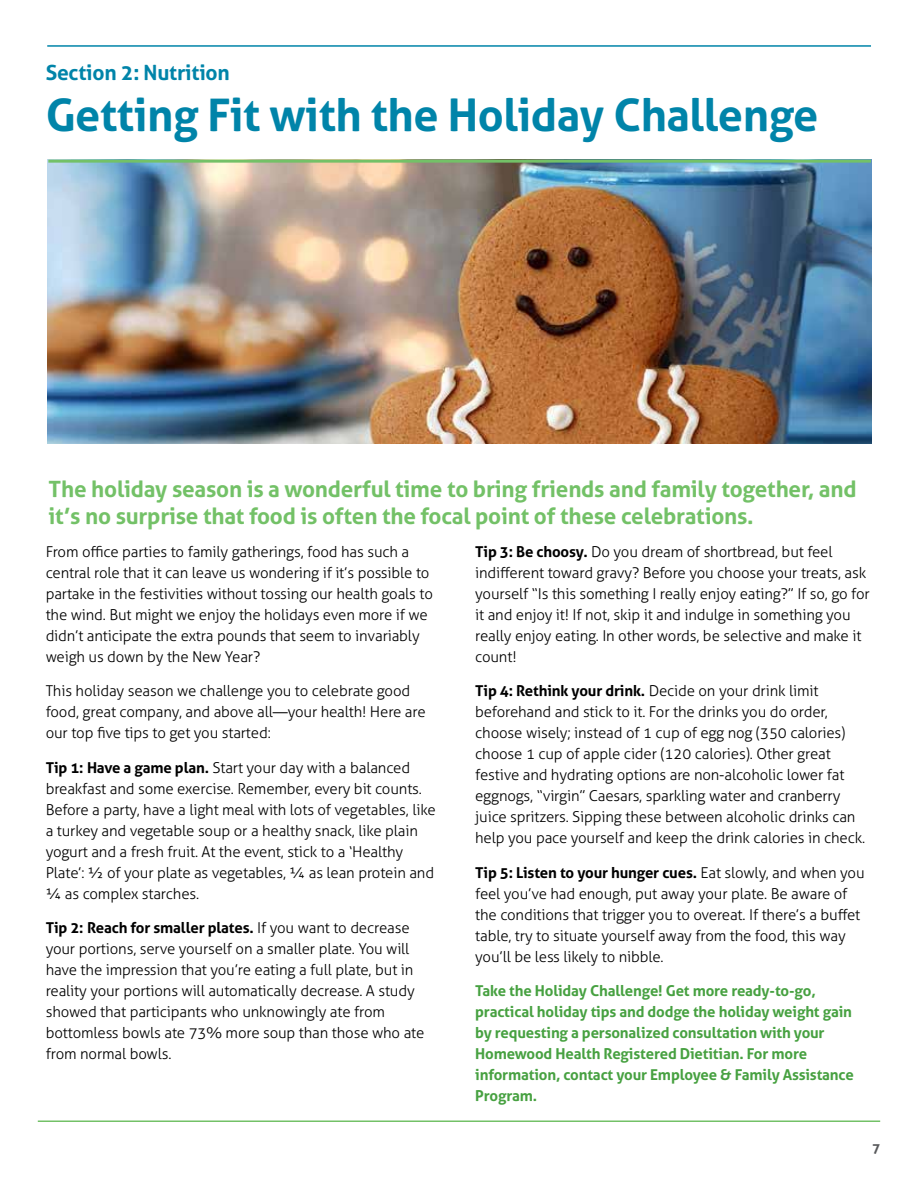
<style>
.page{position:relative;width:918px;height:1188px;background:#fff}
.page>*{position:absolute;margin:0;border:0;box-sizing:border-box;transform-origin:0 0}
.t1{font:700 45px "Aller";letter-spacing:-.01em;color:#0084a9}
.t2{font:700 22.5px/27px "Aller";letter-spacing:-.01em;color:#73c167}
.t3{font:700 21px "Aller";letter-spacing:-.01em;color:#0084a9}
.t4{font:300 15px/21px "Aller";letter-spacing:-.01em;color:#000}
.t5{font:700 15px/21px "Aller";letter-spacing:-.01em;color:#47a141}
.t6{font:700 13.5px "Aller";color:#58595b}
.s1{font-weight:700}
</style>
<div class="page">
<img style="left:47px;top:160px;width:824px;height:284px">
<hr style="left:38px;top:1120px;width:842px;height:2px;background:#73c167">
<hr style="left:48px;top:160px;width:823px;height:3px;background:#73c167">
<hr style="left:47px;top:45px;width:824px;height:2px;background:#0084a9">
<h3 class="t3" style="left:46px;top:59px;width:186px">Section 2: Nutrition</h3>
<h1 class="t1" style="left:46px;top:87px;width:774px">Getting Fit with the Holiday Challenge</h1>
<h2 class="t2" style="left:49px;top:476px;width:810px">The holiday season is a wonderful time to bring friends and family together, and it’s no surprise that food is often the focal point of these celebrations.</h2>
<p class="t4" style="left:46px;top:541px;width:389px">From office parties to family gatherings, food has such a central role that it can leave us wondering if it’s possible to partake in the festivities without tossing our health goals to the wind. But might we enjoy the holidays even more if we didn’t anticipate the extra pounds that seem to invariably weigh us down by the New Year?</p>
<p class="t4" style="left:46px;top:681px;width:381px">This holiday season we challenge you to celebrate good food, great company, and above all—your health! Here are our top five tips to get you started:</p>
<p class="t4" style="left:46px;top:757px;width:392px"><span class="s1">Tip 1: Have a game plan.</span> Start your day with a balanced breakfast and some exercise. Remember, every bit counts.<br>Before a party, have a light meal with lots of vegetables, like a turkey and vegetable soup or a healthy snack, like plain yogurt and a fresh fruit. At the event, stick to a ‘Healthy Plate’: ½ of your plate as vegetables, ¼ as lean protein and ¼ as complex starches.</p>
<p class="t4" style="left:46px;top:918px;width:380px"><span class="s1">Tip 2: Reach for smaller plates.</span> If you want to decrease your portions, serve yourself on a smaller plate. You will have the impression that you’re eating a full plate, but in reality your portions will automatically decrease. A study showed that participants who unknowingly ate from bottomless bowls ate 73% more soup than those who ate from normal bowls.</p>
<p class="t4" style="left:475px;top:541px;width:396px"><span class="s1">Tip 3: Be choosy.</span> Do you dream of shortbread, but feel indifferent toward gravy? Before you choose your treats, ask yourself “Is this something I really enjoy eating?” If so, go for it and enjoy it! If not, skip it and indulge in something you really enjoy eating. In other words, be selective and make it count!</p>
<p class="t4" style="left:475px;top:681px;width:391px"><span class="s1">Tip 4: Rethink your drink.</span> Decide on your drink limit beforehand and stick to it. For the drinks you do order, choose wisely; instead of 1 cup of egg nog (350 calories) choose 1 cup of apple cider (120 calories). Other great festive and hydrating options are non-alcoholic lower fat eggnogs, “virgin” Caesars, sparkling water and cranberry juice spritzers. Sipping these between alcoholic drinks can help you pace yourself and keep the drink calories in check.</p>
<p class="t4" style="left:475px;top:862px;width:391px"><span class="s1">Tip 5: Listen to your hunger cues.</span> Eat slowly, and when you feel you’ve had enough, put away your plate. Be aware of the conditions that trigger you to overeat. If there’s a buffet table, try to situate yourself away from the food, this way you’ll be less likely to nibble.</p>
<p class="t5" style="left:475px;top:981px;width:380px">Take the Holiday Challenge! Get more ready-to-go, practical holiday tips and dodge the holiday weight gain by requesting a personalized consultation with your Homewood Health Registered Dietitian. For more information, contact your Employee &amp; Family Assistance Program.</p>
<p class="t6" style="left:872px;top:1140px;width:10px">7</p>
</div>
